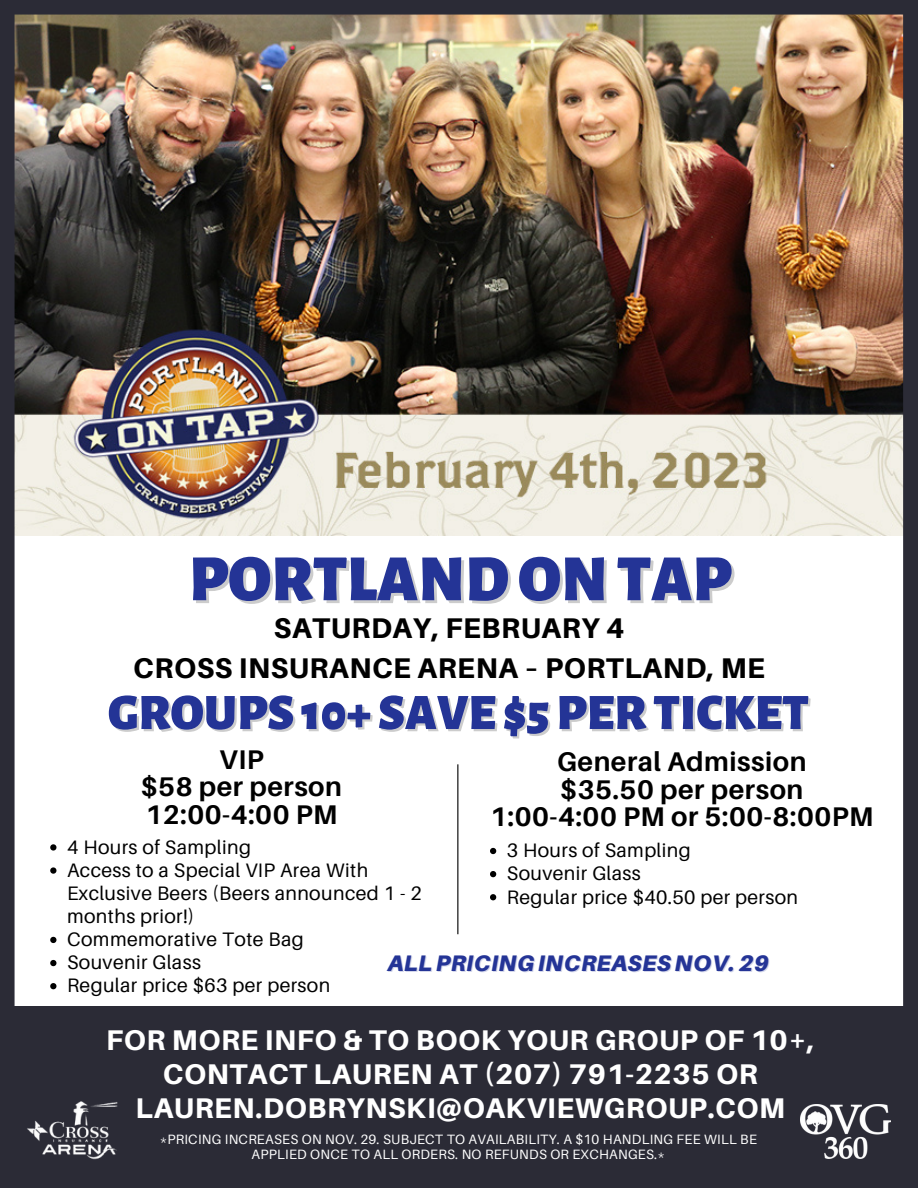
<style>
.page{position:relative;width:918px;height:1188px;background:#fff}
.page>*{position:absolute;margin:0;border:0;box-sizing:border-box;transform-origin:0 0}
.t1{font:900 66px "Alegreya Sans";color:#243496}
.t2{font:900 51px "Alegreya Sans";color:#243496}
.t3{font:800 28.5px/33.8px "Aileron";letter-spacing:.02em;color:#fff;text-align:center}
.t4{font:800 28.5px/39.3px "Aileron";letter-spacing:.02em;color:#000;text-align:center}
.t5{font:700 27px/27.5px "Aileron";letter-spacing:.02em;color:#000;text-align:center}
.t6{font:italic 900 22.5px "Aileron";letter-spacing:.02em;color:#243496}
.t7{font:19.5px/23.1px "Aileron";letter-spacing:.02em;color:#000}
.t8{font:13.5px/15.8px "Aileron";letter-spacing:.02em;color:#fff;text-align:center}
</style>
<div class="page">
<img style="left:0;top:0;width:918px;height:1188px">
<h1 class="t1" style="left:189px;top:547px;width:544px">PORTLANDONTAP</h1>
<h3 class="t4" style="left:133px;top:608px;width:633px">SATURDAY, FEBRUARY 4<br>CROSS INSURANCE ARENA – PORTLAND, ME</h3>
<h2 class="t2" style="left:108px;top:688px;width:702px">GROUPS 10+ SAVE$5PERTICKET</h2>
<h3 class="t5" style="left:141px;top:745px;width:203px">VIP<br>$58 per person<br>12:00-4:00 PM</h3>
<h3 class="t5" style="left:490px;top:747px;width:385px">General Admission<br>$35.50 per person<br>1:00-4:00 PM or 5:00-8:00PM</h3>
<p class="t7" style="left:67px;top:835px;width:356px">4 Hours of Sampling<br>Access to a Special VIP Area With<br>Exclusive Beers (Beers announced 1 - 2 months prior!)<br>Commemorative Tote Bag<br>Souvenir Glass<br>Regular price $63 per person</p>
<p class="t7" style="left:507px;top:838px;width:293px">3 Hours of Sampling<br>Souvenir Glass<br>Regular price $40.50 per person</p>
<p class="t6" style="left:388px;top:949px;width:383px">ALL PRICING INCREASES NOV. 29</p>
<h3 class="t3" style="left:106px;top:1023px;width:710px">FOR MORE INFO &amp; TO BOOK YOUR GROUP OF 10+,<br>CONTACT LAUREN AT (207) 791-2235 OR<br>LAUREN.DOBRYNSKI@OAKVIEWGROUP.COM</h3>
<p class="t8" style="left:160px;top:1131px;width:599px">*PRICING INCREASES ON NOV. 29. SUBJECT TO AVAILABILITY. A $10 HANDLING FEE WILL BE<br>APPLIED ONCE TO ALL ORDERS. NO REFUNDS OR EXCHANGES.*</p>
</div>
